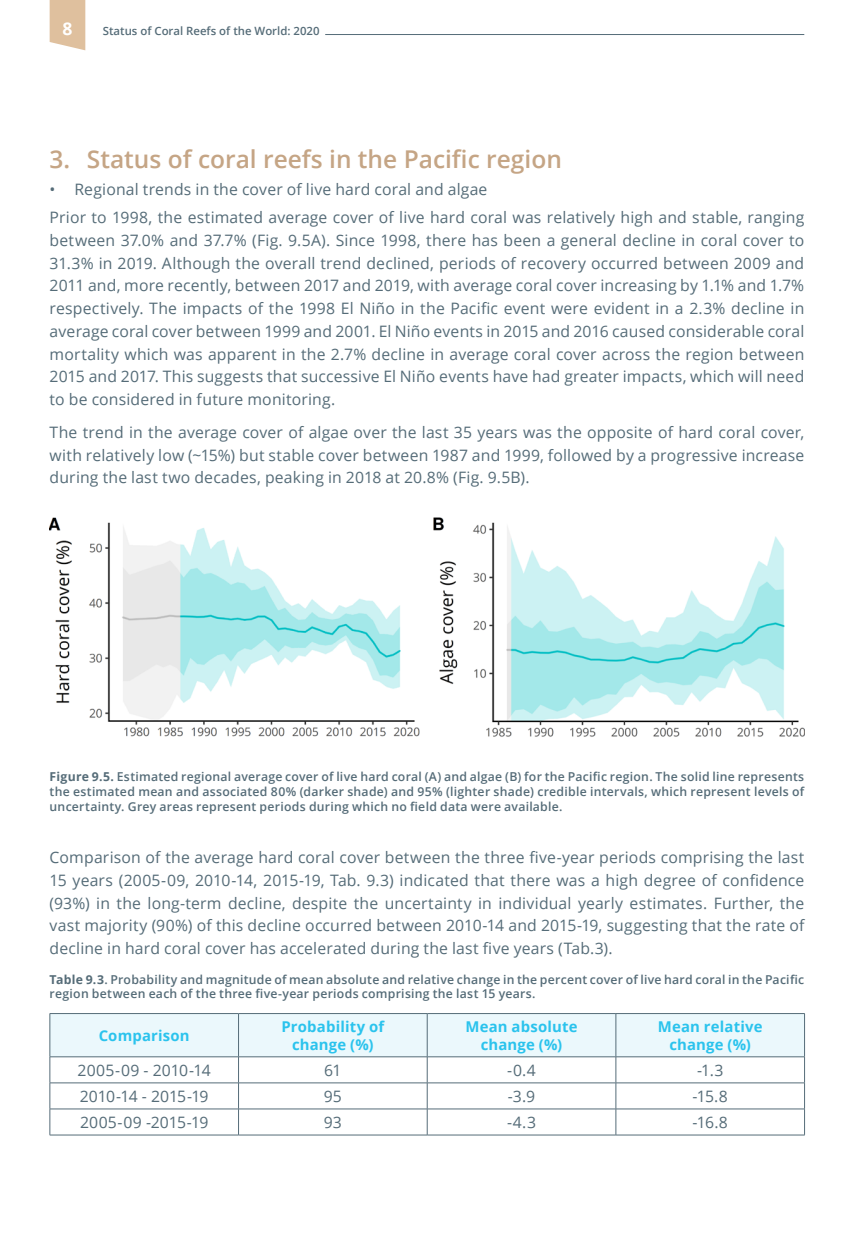
<style>
.page{position:relative;width:854px;height:1236px;background:#fff}
.page>*{position:absolute;margin:0;border:0;box-sizing:border-box;transform-origin:0 0}
.Header2{font:600 24.5px "Open Sans";color:#c5a585}
.t1{font:700 17.5px "Open Sans";color:#fff}
.Text{font:15.75px/22.8px "Open Sans";letter-spacing:.01em;color:#556c78;text-align:justify}
.Table_text{font:15.75px "Open Sans";letter-spacing:-.005em;color:#556c78}
.Table_Header_1{font:700 14.88px/17.8px "Open Sans";letter-spacing:.01em;color:#2bc3ed;text-align:center}
.Small_Print_Figure{font:600 12.25px/14.7px "Open Sans";letter-spacing:.02em;color:#556c78;text-align:justify}
.Small_Print_Table{font:600 12.25px/14.7px "Open Sans";letter-spacing:.02em;color:#556c78}
.t2{font:600 11.38px "Open Sans";color:#556c78}
.s1{font-weight:700}
</style>
<div class="page">
<svg style="left:50px;top:0;width:35px;height:50px;background:#e1c4a5"></svg>
<hr style="left:325px;top:34px;width:479px;height:1px;background:#556c78">
<img style="left:50px;top:517px;width:370px;height:220px">
<img style="left:433px;top:517px;width:371px;height:220px">
<svg style="left:50px;top:1013px;width:755px;height:121px"></svg>
<hr style="left:50px;top:1134px;width:188px;height:1px;background:#556c78">
<hr style="left:238px;top:1134px;width:189px;height:1px;background:#556c78">
<hr style="left:427px;top:1134px;width:188px;height:1px;background:#556c78">
<hr style="left:615px;top:1134px;width:189px;height:1px;background:#556c78">
<p class="t1" style="left:62px;top:16px;width:11px">8</p>
<p class="t2" style="left:103px;top:23px;width:218px">Status of Coral Reefs of the World: 2020</p>
<p class="Header2" style="left:50px;top:142px;width:513px">3. Status of coral reefs in the Pacific region</p>
<p class="Text" style="left:50px;top:178px;width:439px">• Regional trends in the cover of live hard coral and algae</p>
<p class="Text" style="left:50px;top:205px;width:756px">Prior to 1998, the estimated average cover of live hard coral was relatively high and stable, ranging between 37.0% and 37.7% (Fig. 9.5A). Since 1998, there has been a general decline in coral cover to 31.3% in 2019. Although the overall trend declined, periods of recovery occurred between 2009 and 2011 and, more recently, between 2017 and 2019, with average coral cover increasing by 1.1% and 1.7% respectively. The impacts of the 1998 El Niño in the Pacific event were evident in a 2.3% decline in average coral cover between 1999 and 2001. El Niño events in 2015 and 2016 caused considerable coral mortality which was apparent in the 2.7% decline in average coral cover across the region between 2015 and 2017. This suggests that successive El Niño events have had greater impacts, which will need to be considered in future monitoring.</p>
<p class="Text" style="left:50px;top:420px;width:756px">The trend in the average cover of algae over the last 35 years was the opposite of hard coral cover, with relatively low (~15%) but stable cover between 1987 and 1999, followed by a progressive increase during the last two decades, peaking in 2018 at 20.8% (Fig. 9.5B).</p>
<p class="Small_Print_Figure" style="left:50px;top:769px;width:756px"><span class="s1">Figure 9.5.</span> Estimated regional average cover of live hard coral (A) and algae (B) for the Pacific region. The solid line represents the estimated mean and associated 80% (darker shade) and 95% (lighter shade) credible intervals, which represent levels of uncertainty. Grey areas represent periods during which no field data were available.</p>
<p class="Text" style="left:50px;top:845px;width:756px">Comparison of the average hard coral cover between the three five-year periods comprising the last 15 years (2005-09, 2010-14, 2015-19, Tab. 9.3) indicated that there was a high degree of confidence (93%) in the long-term decline, despite the uncertainty in individual yearly estimates. Further, the vast majority (90%) of this decline occurred between 2010-14 and 2015-19, suggesting that the rate of decline in hard coral cover has accelerated during the last five years (Tab.3).</p>
<p class="Small_Print_Table" style="left:50px;top:971px;width:756px"><span class="s1">Table 9.3</span>. Probability and magnitude of mean absolute and relative change in the percent cover of live hard coral in the Pacific region between each of the three five-year periods comprising the last 15 years.</p>
<p class="Table_Header_1" style="left:99px;top:1026px;width:92px">Comparison</p>
<p class="Table_Header_1" style="left:281px;top:1017px;width:104px">Probability of change (%)</p>
<p class="Table_Header_1" style="left:465px;top:1017px;width:113px">Mean absolute change (%)</p>
<p class="Table_Header_1" style="left:657px;top:1017px;width:106px">Mean relative change (%)</p>
<p class="Table_text" style="left:78px;top:1059px;width:134px">2005-09 - 2010-14</p>
<p class="Table_text" style="left:324px;top:1059px;width:19px">61</p>
<p class="Table_text" style="left:507px;top:1059px;width:30px">-0.4</p>
<p class="Table_text" style="left:696px;top:1059px;width:28px">-1.3</p>
<p class="Table_text" style="left:80px;top:1085px;width:130px">2010-14 - 2015-19</p>
<p class="Table_text" style="left:323px;top:1085px;width:20px">95</p>
<p class="Table_text" style="left:507px;top:1085px;width:29px">-3.9</p>
<p class="Table_text" style="left:692px;top:1085px;width:37px">-15.8</p>
<p class="Table_text" style="left:80px;top:1111px;width:130px">2005-09 -2015-19</p>
<p class="Table_text" style="left:324px;top:1111px;width:19px">93</p>
<p class="Table_text" style="left:507px;top:1111px;width:31px">-4.3</p>
<p class="Table_text" style="left:692px;top:1111px;width:37px">-16.8</p>
</div>
